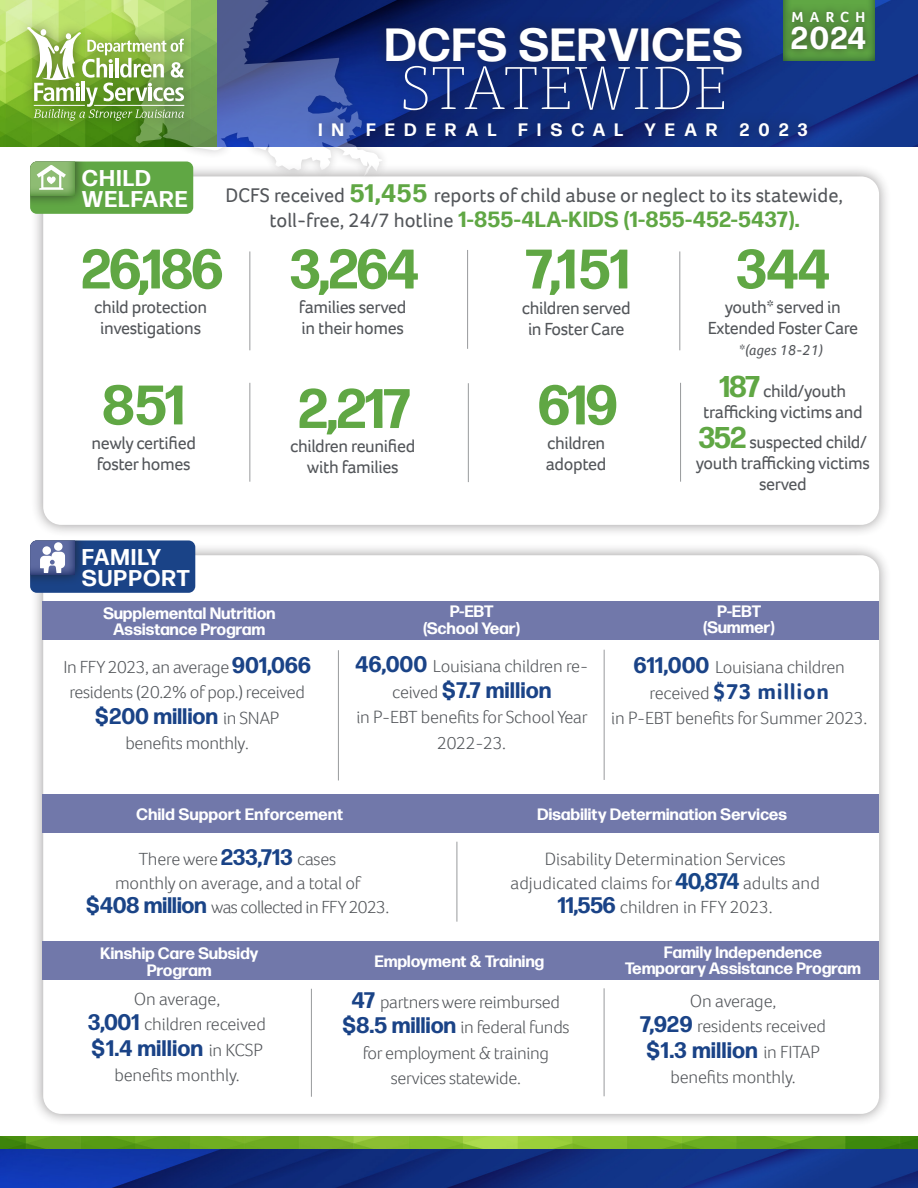
<style>
.page{position:relative;width:918px;height:1188px;background:#fff}
.page>*{position:absolute;margin:0;border:0;box-sizing:border-box;transform-origin:0 0}
.t1{font:100 61.5px "Tisa Pro";letter-spacing:.02em;color:#fff}
.t2{font:700 55.5px "Forma DJR Display";letter-spacing:-.02em;color:#60a744}
.t3{font:700 46.5px "Forma DJR Display";letter-spacing:.04em;color:#fff}
.t4{font:700 31.5px "Forma DJR Display";color:#fff}
.t5{font:700 22.8px/21.3px "Forma DJR Display";letter-spacing:.07em;color:#fff}
.t6{font:700 22.5px "Forma DJR Display";letter-spacing:.03em;color:#1a4387}
.t7{font:700 22.5px "Foco";letter-spacing:.03em;color:#1a4387}
.t8{font:700 22.05px "Forma DJR Display";letter-spacing:.04em;color:#60a744}
.t9{font:20.25px "Foco";color:#53565a}
.t10{font:300 18px/25.5px "Foco";letter-spacing:-.01em;color:#53565a;text-align:center}
.t11{font:18px/21px "Foco";letter-spacing:-.02em;color:#53565a;text-align:center}
.t12{font:700 18px "Forma DJR Display";letter-spacing:.53em;color:#fff}
.t13{font:700 16.5px "Forma DJR Display";letter-spacing:.02em;color:#fff}
.t14{font:italic 15px "Foco";color:#53565a}
.t15{font:700 15px "Foco";letter-spacing:.42em;color:#fff}
.s1{font-family:"Forma DJR Display";font-weight:700;font-size:25.35px;color:#60a744}
.s2{font-family:"Foco";font-weight:400;font-size:20.25px;color:#53565a}
.s3{font-family:"Forma DJR Display";font-weight:700;font-size:30px;color:#60a744}
.s4{font-family:"Forma DJR Display";font-weight:700;font-size:22.5px;color:#1a4387}
.s5{font-family:"Foco";font-weight:300;font-size:18px;color:#53565a}
.s6{font-size:17.25px}
.s7{font-weight:300;font-size:18px;color:#53565a}
.s8{font-family:"Forma DJR Display";font-weight:700;font-size:22.5px;color:#1a4487}
.s9{font-family:"Forma DJR Display";font-weight:700;font-size:22.5px;color:#174587}
.s10{color:#54575c}
</style>
<div class="page">
<div style="left:31px;top:164px;width:861px;height:373px;background:#231f20;opacity:.46"></div>
<div style="left:43px;top:176px;width:836px;height:349px;background:#fff;border-radius:18px"></div>
<img style="left:0;top:0;width:918px;height:146px">
<img style="left:0;top:1137px;width:918px;height:13px">
<img style="left:0;top:1150px;width:918px;height:38px">
<div style="left:30px;top:162px;width:163px;height:52px;background:#60a744;border-radius:7px"></div>
<div style="left:30px;top:162px;width:56px;height:45px;background:#231f20;opacity:.75"></div>
<svg style="left:30px;top:162px;width:47px;height:35px"></svg>
<svg style="left:37px;top:165px;width:29px;height:25px"></svg>
<hr style="left:249px;top:251px;width:1px;height:99px;background:#53565a">
<hr style="left:467px;top:250px;width:1px;height:99px;background:#53565a">
<hr style="left:679px;top:251px;width:1px;height:99px;background:#53565a">
<div style="left:779px;top:0;width:99px;height:62px;background:#1a4387;opacity:.75"></div>
<div style="left:783px;top:3px;width:92px;height:56px;background:#231f20;opacity:.75"></div>
<div style="left:113px;top:0;width:278px;height:184px;background:#231f20;opacity:.75"></div>
<svg style="left:122px;top:0;width:261px;height:176px"></svg>
<div style="left:16px;top:15px;width:180px;height:117px;background:#231f20;opacity:.62"></div>
<svg style="left:27px;top:27px;width:157px;height:94px"></svg>
<hr style="left:94px;top:105px;width:90px;height:1px;background:#fff">
<hr style="left:34px;top:105px;width:51px;height:1px;background:#fff">
<div style="left:374px;top:15px;width:380px;height:108px;background:#231f20;opacity:.53"></div>
<div style="left:307px;top:111px;width:513px;height:37px;background:#231f20;opacity:.53"></div>
<div style="left:31px;top:542px;width:861px;height:585px;background:#231f20;opacity:.46"></div>
<div style="left:43px;top:555px;width:836px;height:559px;background:#fff;border-radius:18px"></div>
<div style="left:43px;top:795px;width:836px;height:38px;background:#7178aa"></div>
<div style="left:43px;top:942px;width:836px;height:38px;background:#7178aa"></div>
<hr style="left:311px;top:989px;width:1px;height:108px;background:#53565a">
<hr style="left:457px;top:842px;width:1px;height:80px;background:#53565a">
<hr style="left:604px;top:988px;width:1px;height:108px;background:#53565a">
<div style="left:43px;top:601px;width:836px;height:39px;background:#7178aa"></div>
<hr style="left:338px;top:650px;width:1px;height:130px;background:#53565a">
<hr style="left:604px;top:650px;width:1px;height:130px;background:#53565a">
<div style="left:30px;top:540px;width:165px;height:53px;background:#1a4387;border-radius:7px"></div>
<div style="left:30px;top:540px;width:56px;height:46px;background:#231f20;opacity:.75"></div>
<svg style="left:30px;top:540px;width:47px;height:36px"></svg>
<div style="left:42px;top:546px;width:9px;height:9px;background:#fff;border-radius:50%"></div>
<div style="left:54px;top:542px;width:9px;height:9px;background:#fff;border-radius:50%"></div>
<svg style="left:40px;top:552px;width:25px;height:21px"></svg>
<hr style="left:249px;top:383px;width:1px;height:99px;background:#53565a">
<hr style="left:680px;top:383px;width:1px;height:99px;background:#53565a">
<hr style="left:468px;top:383px;width:1px;height:99px;background:#53565a">
<p class="t15" style="left:792px;top:7px;width:75px">MARCH</p>
<p class="t3" style="left:385px;top:15px;width:358px">DCFS SERVICES</p>
<p class="t4" style="left:791px;top:18px;width:76px">2024</p>
<p class="t1" style="left:400px;top:47px;width:329px">STATEWIDE</p>
<p class="t5" style="left:82px;top:167px;width:107px">CHILD<br>WELFARE</p>
<p class="t12" style="left:318px;top:118px;width:27px">I N</p>
<p class="t12" style="left:366px;top:118px;width:352px">FEDERAL FISCAL YEAR</p>
<p class="t12" style="left:740px;top:118px;width:69px">2023</p>
<p class="t9" style="left:225px;top:181px;width:619px">DCFS received <span class="s1">51,455</span> reports of child abuse or neglect to its statewide,</p>
<p class="t8" style="left:270px;top:205px;width:531px"><span class="s2">toll-free, 24/7 hotline</span> 1-855-4LA-KIDS (1-855-452-5437).</p>
<p class="t2" style="left:82px;top:234px;width:143px">26,186</p>
<p class="t11" style="left:94px;top:296px;width:115px">child protection investigations</p>
<p class="t2" style="left:103px;top:370px;width:84px">851</p>
<p class="t11" style="left:91px;top:432px;width:106px">newly certified foster homes</p>
<p class="t5" style="left:82px;top:546px;width:80px">FAMILY</p>
<p class="t5" style="left:82px;top:567px;width:109px">SUPPORT</p>
<p class="t2" style="left:290px;top:234px;width:130px">3,264</p>
<p class="t11" style="left:299px;top:296px;width:109px">families served</p>
<p class="t11" style="left:301px;top:317px;width:104px">in their homes</p>
<p class="t2" style="left:298px;top:373px;width:113px">2,217</p>
<p class="t11" style="left:290px;top:436px;width:127px">children reunified</p>
<p class="t11" style="left:307px;top:457px;width:93px">with families</p>
<p class="t2" style="left:526px;top:234px;width:105px">7,151</p>
<p class="t11" style="left:522px;top:298px;width:110px">children served</p>
<p class="t11" style="left:528px;top:319px;width:98px">in Foster Care</p>
<p class="t2" style="left:538px;top:370px;width:81px">619</p>
<p class="t11" style="left:547px;top:432px;width:60px">children</p>
<p class="t11" style="left:546px;top:453px;width:62px">adopted</p>
<p class="t2" style="left:737px;top:234px;width:94px">344</p>
<p class="t11" style="left:708px;top:296px;width:152px">youth* served in<br>Extended Foster Care</p>
<p class="t14" style="left:739px;top:340px;width:86px">*(ages 18-21)</p>
<p class="t11" style="left:703px;top:380px;width:161px"><span class="s3">187</span> child/youth trafficking victims and</p>
<p class="t11" style="left:696px;top:431px;width:176px;text-align:left"><span class="s3">352</span> suspected child/ youth trafficking victims</p>
<p class="t11" style="left:759px;top:473px;width:49px">served</p>
<p class="t13" style="left:103px;top:602px;width:173px">Supplemental Nutrition</p>
<p class="t13" style="left:114px;top:619px;width:153px">Assistance Program</p>
<p class="t10" style="left:63px;top:654px;width:249px">In FFY 2023, an average <span class="s4">901,066 </span>residents (20.2% of pop.) received</p>
<p class="t6" style="left:95px;top:701px;width:186px">$200 million <span class="s5">in SNAP</span></p>
<p class="t10" style="left:125px;top:730px;width:125px">benefits monthly<span class="s6">.</span></p>
<p class="t13" style="left:450px;top:601px;width:45px">P-EBT</p>
<p class="t13" style="left:423px;top:618px;width:98px">(School Year)</p>
<p class="t10" style="left:355px;top:653px;width:234px"><span class="s4">46,000</span> Louisiana children re-</p>
<p class="t6" style="left:392px;top:676px;width:160px"><span class="s5">ceived</span> $7.7 million</p>
<p class="t10" style="left:356px;top:704px;width:233px">in P-EBT benefits for School Year<br>2022-23.</p>
<p class="t13" style="left:718px;top:601px;width:45px">P-EBT</p>
<p class="t13" style="left:704px;top:617px;width:73px">(Summer)</p>
<p class="t10" style="left:634px;top:654px;width:213px"><span class="s4">611,000</span> Louisiana children</p>
<p class="t7" style="left:650px;top:676px;width:181px"><span class="s7">received</span> $73 million</p>
<p class="t10" style="left:611px;top:705px;width:258px">in P-EBT benefits for Summer 2023.</p>
<p class="t13" style="left:137px;top:804px;width:208px">Child Support Enforcement</p>
<p class="t13" style="left:537px;top:804px;width:251px">Disability Determination Services</p>
<p class="t10" style="left:86px;top:847px;width:305px;line-height:24px">There were <span class="s4">233,713</span> cases<br>monthly on average, and a total of <span class="s8">$408 million</span> was collected in FFY 2023.</p>
<p class="t10" style="left:545px;top:846px;width:242px">Disability Determination Services</p>
<p class="t10" style="left:511px;top:870px;width:311px;line-height:24px">adjudicated claims for <span class="s9">40,874</span> adults and<br><span class="s4">11,556</span> <span class="s10">c</span>hildren in FFY 2023.</p>
<p class="t13" style="left:100px;top:943px;width:159px">Kinship Care Subsidy</p>
<p class="t13" style="left:147px;top:960px;width:66px">Program</p>
<p class="t10" style="left:134px;top:986px;width:88px">On average,</p>
<p class="t10" style="left:88px;top:1011px;width:179px"><span class="s4">3,001</span> children received</p>
<p class="t6" style="left:91px;top:1034px;width:173px">$1.4 million <span class="s5">in KCSP</span></p>
<p class="t10" style="left:114px;top:1062px;width:127px">benefits monthly.</p>
<p class="t13" style="left:375px;top:951px;width:171px">Employment &amp; Training</p>
<p class="t10" style="left:342px;top:989px;width:229px"><span class="s4">47</span> partners were reimbursed <span class="s4">$8.5 million</span> in federal funds for employment &amp; training services statewide.</p>
<p class="t13" style="left:664px;top:942px;width:159px">Family Independence</p>
<p class="t13" style="left:625px;top:958px;width:237px">Temporary Assistance Program</p>
<p class="t10" style="left:690px;top:988px;width:88px">On average,</p>
<p class="t10" style="left:640px;top:1013px;width:187px"><span class="s4">7,929</span> residents received</p>
<p class="t6" style="left:646px;top:1036px;width:175px">$1.3 million <span class="s5">in FITAP</span></p>
<p class="t10" style="left:670px;top:1064px;width:127px">benefits monthly.</p>
</div>
